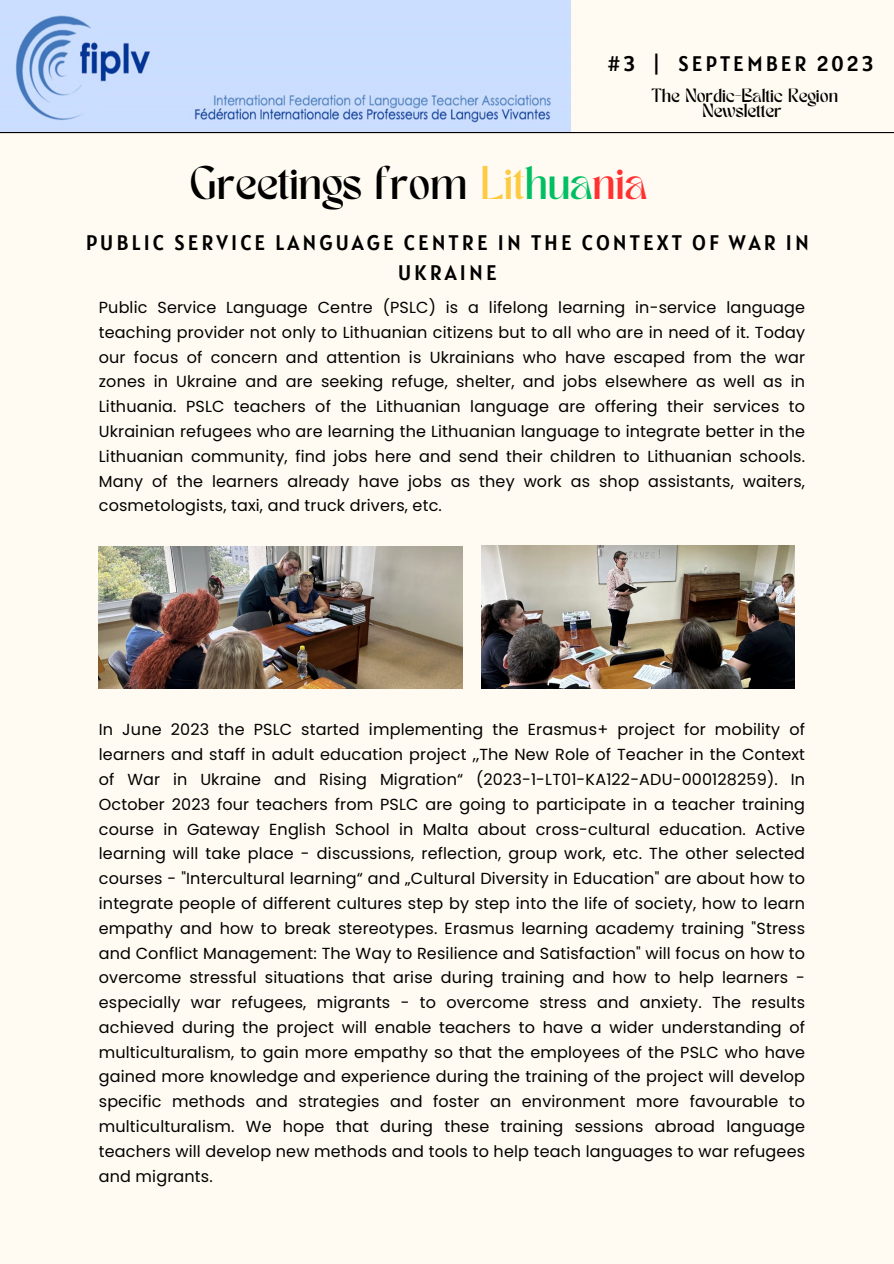
<style>
.page{position:relative;width:894px;height:1264px;background:#fff}
.page>*{position:absolute;margin:0;border:0;box-sizing:border-box;transform-origin:0 0}
.t1{font:33px "TANMERINGUE";color:#000}
.t2{font:21px/29.2px "Alatsi";letter-spacing:.145em;color:#000;text-align:center}
.t3{font:16.05px/24.8px "Poppins";letter-spacing:.01em;color:#000;text-align:justify}
.t4{font:13.5px "TANMERINGUE";color:#000}
.s1{color:#fdcb43}
.s2{color:#00bf63}
.s3{color:#ff3131}
</style>
<div class="page">
<div style="left:0;top:0;width:893px;height:1263px;background:#fffbf2"></div>
<img style="left:0;top:0;width:570px;height:132px">
<hr style="left:0;top:132px;width:893px;height:1px;background:#000">
<img style="left:481px;top:545px;width:313px;height:143px">
<img style="left:99px;top:547px;width:363px;height:141px">
<p class="t2" style="left:607px;top:49px;width:267px">#3 | SEPTEMBER 2023</p>
<p class="t4" style="left:651px;top:88px;width:188px">The Nordic-Baltic Region</p>
<p class="t4" style="left:702px;top:103px;width:81px">Newsletter</p>
<p class="t1" style="left:190px;top:166px;width:458px">Greetings from <span class="s1">Lit</span><span class="s2">hua</span><span class="s3">nia</span></p>
<p class="t2" style="left:86px;top:228px;width:724px">PUBLIC SERVICE LANGUAGE CENTRE IN THE CONTEXT OF WAR IN<br>UKRAINE</p>
<p class="t3" style="left:99px;top:295px;width:707px">Public Service Language Centre (PSLC) is a lifelong learning in-service language teaching provider not only to Lithuanian citizens but to all who are in need of it. Today our focus of concern and attention is Ukrainians who have escaped from the war zones in Ukraine and are seeking refuge, shelter, and jobs elsewhere as well as in Lithuania. PSLC teachers of the Lithuanian language are offering their services to Ukrainian refugees who are learning the Lithuanian language to integrate better in the Lithuanian community, find jobs here and send their children to Lithuanian schools.<br>Many of the learners already have jobs as they work as shop assistants, waiters, cosmetologists, taxi, and truck drivers, etc.</p>
<p class="t3" style="left:99px;top:717px;width:707px">In June 2023 the PSLC started implementing the Erasmus+ project for mobility of learners and staff in adult education project ,,The New Role of Teacher in the Context of War in Ukraine and Rising Migration“ (2023-1-LT01-KA122-ADU-000128259). In October 2023 four teachers from PSLC are going to participate in a teacher training course in Gateway English School in Malta about cross-cultural education. Active learning will take place - discussions, reflection, group work, etc. The other selected courses - "Intercultural learning“ and „Cultural Diversity in Education" are about how to integrate people of different cultures step by step into the life of society, how to learn empathy and how to break stereotypes. Erasmus learning academy training "Stress and Conflict Management: The Way to Resilience and Satisfaction" will focus on how to overcome stressful situations that arise during training and how to help learners - especially war refugees, migrants - to overcome stress and anxiety. The results achieved during the project will enable teachers to have a wider understanding of multiculturalism, to gain more empathy so that the employees of the PSLC who have gained more knowledge and experience during the training of the project will develop specific methods and strategies and foster an environment more favourable to multiculturalism. We hope that during these training sessions abroad language teachers will develop new methods and tools to help teach languages to war refugees and migrants.</p>
</div>
